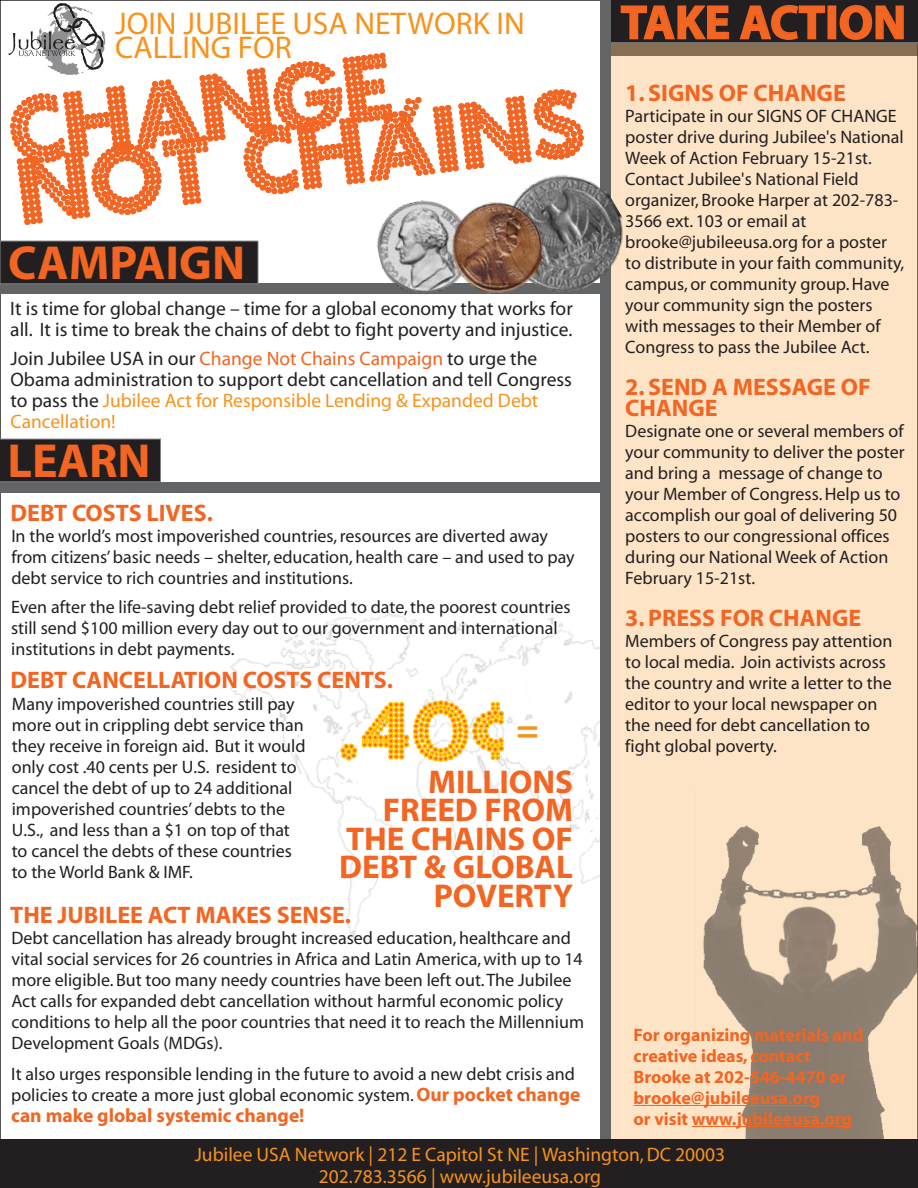
<style>
.page{position:relative;width:918px;height:1188px;background:#fff}
.page>*{position:absolute;margin:0;border:0;box-sizing:border-box;transform-origin:0 0}
.t1{font:87px "Fortuna Dot";color:#f26522}
.t2{font:75px "Fortuna Dot";color:#f26522}
.t3{font:700 48px "Myriad";color:#f26522}
.t4{font:700 33px/28.5px "Myriad";color:#f26522;text-align:right}
.t5{font:31.5px/24px "Myriad";color:#f7931d}
.t6{font:700 24px/21px "Myriad";color:#f26522}
.t7{font:19.5px/21px "Myriad";color:#231f20}
.t8{font:19.5px/22.5px "Myriad";color:#f7931d;text-align:center}
.t9{font:700 19.5px "Myriad";color:#f26522}
.t10{font:18px/21px "Myriad";color:#231f20}
.t11{font:700 18px/21px "Myriad";color:#f26522}
.s1{color:#f26522}
.s2{color:#f7931d}
.s3{font-weight:700;font-size:19.5px;color:#f26522}
</style>
<div class="page">
<img style="left:229px;top:614px;width:371px;height:325px">
<div style="left:387px;top:904px;width:229px;height:36px;background:#fff"></div>
<svg style="left:340px;top:699px;width:165px;height:64px"></svg>
<div style="left:609px;top:24px;width:309px;height:1139px;background:#fde4c7"></div>
<svg style="left:611px;top:0;width:307px;height:43px;background:#452b22"></svg>
<div style="left:600px;top:0;width:11px;height:1154px;background:#636466"></div>
<div style="left:0;top:482px;width:600px;height:10px;background:#636466"></div>
<div style="left:0;top:283px;width:600px;height:10px;background:#636466"></div>
<div style="left:0;top:241px;width:258px;height:43px;background:#231f20"></div>
<div style="left:0;top:241px;width:258px;height:43px;border:1px solid #808284"></div>
<svg style="left:8px;top:3px;width:576px;height:222px"></svg>
<img style="left:703px;top:789px;width:215px;height:350px">
<hr style="left:634px;top:1105px;width:186px;height:1px;background:#f26522">
<hr style="left:692px;top:1126px;width:160px;height:1px;background:#f26522">
<img style="left:369px;top:192px;width:69px;height:103px">
<img style="left:485px;top:154px;width:138px;height:140px">
<div style="left:0;top:439px;width:161px;height:43px;background:#231f20"></div>
<div style="left:0;top:1139px;width:918px;height:49px;background:#231f20"></div>
<img style="left:438px;top:189px;width:118px;height:105px">
<h3 class="t5" style="left:115px;top:13px;width:411px">JOIN JUBILEE USA NETWORK IN<br>CALLING FOR</h3>
<h1 class="t1" style="left:5px;top:77px;width:416px;rotate:-7deg">CHANGE,</h1>
<h1 class="t1" style="left:12px;top:136px;width:573px;rotate:-7deg">NOT CHAINS</h1>
<h3 class="t3" style="left:8px;top:238px;width:238px">CAMPAIGN</h3>
<p class="t7" style="left:10px;top:299px;width:564px">It is time for global change – time for a global economy that works for all. It is time to break the chains of debt to fight poverty and injustice.</p>
<p class="t7" style="left:10px;top:349px;width:563px">Join Jubilee USA in our <span class="s1">Change Not Chains Campaign</span> to urge the Obama administration to support debt cancellation and tell Congress to pass the <span class="s2">Jubilee Act for Responsible Lending &amp; Expanded Debt Cancellation!</span></p>
<h3 class="t3" style="left:8px;top:437px;width:145px">LEARN</h3>
<h3 class="t6" style="left:10px;top:503px;width:204px">DEBT COSTS LIVES.</h3>
<p class="t10" style="left:11px;top:526px;width:565px">In the world’s most impoverished countries, resources are diverted away from citizens’ basic needs – shelter, education, health care – and used to pay debt service to rich countries and institutions.</p>
<p class="t10" style="left:11px;top:597px;width:561px">Even after the life-saving debt relief provided to date, the poorest countries still send $100 million every day out to our government and international institutions in debt payments.</p>
<h3 class="t6" style="left:10px;top:670px;width:384px">DEBT CANCELLATION COSTS CENTS.</h3>
<p class="t10" style="left:12px;top:694px;width:295px">Many impoverished countries still pay more out in crippling debt service than they receive in foreign aid. But it would only cost .40 cents per U.S. resident to cancel the debt of up to 24 additional impoverished countries’ debts to the U.S., and less than a $1 on top of that to cancel the debts of these countries to the World Bank &amp; IMF.</p>
<h2 class="t2" style="left:339px;top:683px;width:201px">.40¢ <sup>=</sup></h2>
<h3 class="t4" style="left:339px;top:769px;width:235px">MILLIONS<br>FREED FROM<br>THE CHAINS OF<br>DEBT &amp; GLOBAL<br>POVERTY</h3>
<h3 class="t6" style="left:10px;top:905px;width:342px">THE JUBILEE ACT MAKES SENSE.</h3>
<p class="t10" style="left:11px;top:928px;width:574px">Debt cancellation has already brought increased education, healthcare and vital social services for 26 countries in Africa and Latin America, with up to 14 more eligible. But too many needy countries have been left out. The Jubilee Act calls for expanded debt cancellation without harmful economic policy conditions to help all the poor countries that need it to reach the Millennium Development Goals (MDGs).</p>
<p class="t10" style="left:11px;top:1065px;width:571px">It also urges responsible lending in the future to avoid a new debt crisis and policies to create a more just global economic system. <span class="s3">Our pocket change</span></p>
<p class="t9" style="left:11px;top:1106px;width:295px">can make global systemic change!</p>
<h3 class="t3" style="left:621px;top:-2px;width:287px">TAKE ACTION</h3>
<h3 class="t6" style="left:625px;top:84px;width:222px">1. SIGNS OF CHANGE</h3>
<p class="t10" style="left:625px;top:107px;width:281px">Participate in our SIGNS OF CHANGE poster drive during Jubilee's National Week of Action February 15-21st.<br>Contact Jubilee's National Field organizer, Brooke Harper at 202-783- 3566 ext. 103 or email at brooke@jubileeusa.org for a poster to distribute in your faith community, campus, or community group. Have your community sign the posters with messages to their Member of Congress to pass the Jubilee Act.</p>
<h3 class="t6" style="left:625px;top:378px;width:247px">2. SEND A MESSAGE OF<br>CHANGE</h3>
<p class="t10" style="left:625px;top:422px;width:281px">Designate one or several members of your community to deliver the poster and bring a message of change to your Member of Congress. Help us to accomplish our goal of delivering 50 posters to our congressional offices during our National Week of Action February 15-21st.</p>
<h3 class="t6" style="left:625px;top:609px;width:237px">3. PRESS FOR CHANGE</h3>
<p class="t10" style="left:625px;top:632px;width:269px">Members of Congress pay attention to local media. Join activists across the country and write a letter to the editor to your local newspaper on the need for debt cancellation to fight global poverty.</p>
<p class="t11" style="left:634px;top:1025px;width:231px">For organizing materials and creative ideas, contact<br>Brooke at 202-546-4470 or brooke@jubileeusa.org<br>or visit www.jubileeusa.org</p>
<p class="t8" style="left:195px;top:1144px;width:532px">Jubilee USA Network | 212 E Capitol St NE | Washington, DC 20003<br>202.783.3566 | www.jubileeusa.org</p>
</div>
